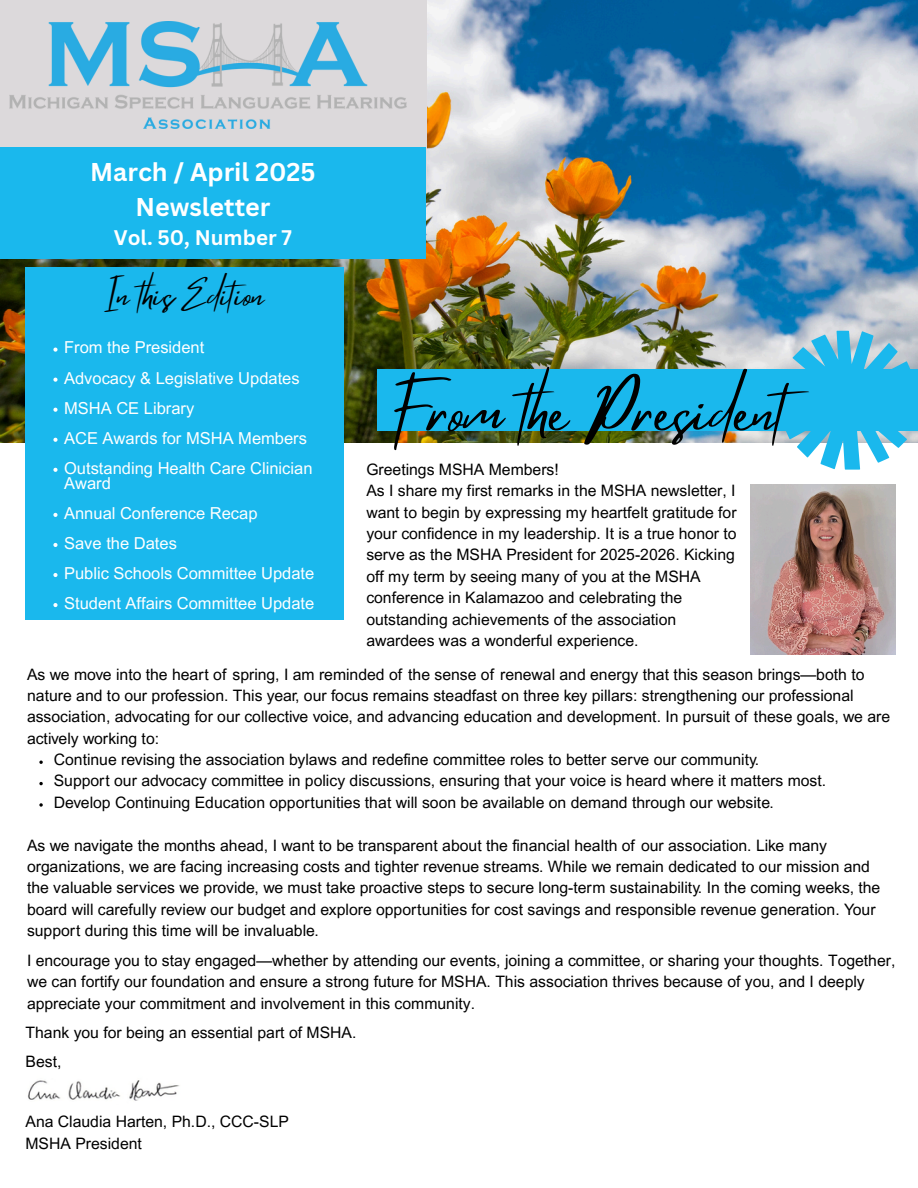
<style>
.page{position:relative;width:918px;height:1188px;background:#fff}
.page>*{position:absolute;margin:0;border:0;box-sizing:border-box;transform-origin:0 0}
.t1{font:60px "Mistrully";color:#000}
.t2{font:31.5px "Mistrully";color:#000}
.t3{font:700 25.05px/34.8px "Canva Sans";color:#fff;text-align:center}
.t4{font:700 20.55px "Canva Sans";color:#fff}
.t5{font:16.5px/15px "Arial MT Pro";color:#fff}
.t6{font:15.75px/21.3px "Arial MT Pro";color:#000}
</style>
<div class="page">
<img style="left:0;top:0;width:918px;height:442px">
<div style="left:0;top:0;width:427px;height:191px;background:#dcd9db"></div>
<svg style="left:779px;top:331px;width:139px;height:139px"></svg>
<div style="left:26px;top:268px;width:318px;height:352px;background:#1ab8ed"></div>
<div style="left:0;top:148px;width:426px;height:111px;background:#1ab8ed"></div>
<img style="left:9px;top:22px;width:397px;height:106px">
<div style="left:378px;top:369px;width:540px;height:62px;background:#1ab8ed"></div>
<img style="left:28px;top:1080px;width:152px;height:21px">
<img style="left:750px;top:485px;width:145px;height:170px">
<svg style="left:39px;top:761px;width:4px;height:3px"></svg>
<svg style="left:39px;top:782px;width:4px;height:3px"></svg>
<svg style="left:39px;top:803px;width:4px;height:4px"></svg>
<svg style="left:53px;top:348px;width:5px;height:4px"></svg>
<svg style="left:53px;top:378px;width:5px;height:4px"></svg>
<svg style="left:53px;top:408px;width:5px;height:4px"></svg>
<svg style="left:53px;top:438px;width:5px;height:4px"></svg>
<svg style="left:53px;top:468px;width:5px;height:4px"></svg>
<svg style="left:53px;top:513px;width:5px;height:4px"></svg>
<svg style="left:53px;top:543px;width:5px;height:4px"></svg>
<svg style="left:53px;top:573px;width:5px;height:4px"></svg>
<svg style="left:53px;top:603px;width:5px;height:4px"></svg>
<p class="t3" style="left:90px;top:154px;width:227px">March / April 2025<br>Newsletter</p>
<p class="t4" style="left:114px;top:223px;width:180px">Vol. 50, Number 7</p>
<p class="t2" style="left:105px;top:271px;width:161px">In this Edition</p>
<p class="t5" style="left:64px;top:342px;width:142px">From the President</p>
<p class="t5" style="left:64px;top:372px;width:237px">Advocacy &amp; Legislative Updates</p>
<h1 class="t5" style="left:64px;top:402px;width:132px">MSHA CE Library</h1>
<p class="t5" style="left:64px;top:432px;width:244px">ACE Awards for MSHA Members</p>
<p class="t5" style="left:64px;top:462px;width:250px">Outstanding Health Care Clinician<br>Award</p>
<p class="t5" style="left:64px;top:508px;width:195px">Annual Conference Recap</p>
<p class="t5" style="left:64px;top:538px;width:114px">Save the Dates</p>
<p class="t5" style="left:64px;top:568px;width:252px">Public Schools Committee Update</p>
<p class="t5" style="left:64px;top:598px;width:252px">Student Affairs Committee Update</p>
<p class="t1" style="left:391px;top:364px;width:429px">From the President</p>
<p class="t6" style="left:366px;top:461px;width:194px">Greetings MSHA Members!</p>
<p class="t6" style="left:366px;top:482px;width:372px">As I share my first remarks in the MSHA newsletter, I want to begin by expressing my heartfelt gratitude for your confidence in my leadership. It is a true honor to serve as the MSHA President for 2025-2026. Kicking off my term by seeing many of you at the MSHA conference in Kalamazoo and celebrating the outstanding achievements of the association awardees was a wonderful experience.</p>
<p class="t6" style="left:27px;top:665px;width:865px">As we move into the heart of spring, I am reminded of the sense of renewal and energy that this season brings—both to nature and to our profession. This year, our focus remains steadfast on three key pillars: strengthening our professional association, advocating for our collective voice, and advancing education and development. In pursuit of these goals, we are actively working to:</p>
<p class="t6" style="left:54px;top:751px;width:707px">Continue revising the association bylaws and redefine committee roles to better serve our community.</p>
<p class="t6" style="left:54px;top:772px;width:774px">Support our advocacy committee in policy discussions, ensuring that your voice is heard where it matters most.</p>
<p class="t6" style="left:54px;top:794px;width:722px">Develop Continuing Education opportunities that will soon be available on demand through our website.</p>
<p class="t6" style="left:27px;top:836px;width:855px">As we navigate the months ahead, I want to be transparent about the financial health of our association. Like many organizations, we are facing increasing costs and tighter revenue streams. While we remain dedicated to our mission and the valuable services we provide, we must take proactive steps to secure long-term sustainability. In the coming weeks, the board will carefully review our budget and explore opportunities for cost savings and responsible revenue generation. Your support during this time will be invaluable.</p>
<p class="t6" style="left:27px;top:952px;width:870px">I encourage you to stay engaged—whether by attending our events, joining a committee, or sharing your thoughts. Together, we can fortify our foundation and ensure a strong future for MSHA. This association thrives because of you, and I deeply appreciate your commitment and involvement in this community.</p>
<p class="t6" style="left:26px;top:1024px;width:332px">Thank you for being an essential part of MSHA.</p>
<h3 class="t6" style="left:26px;top:1053px;width:37px">Best,</h3>
<p class="t6" style="left:26px;top:1113px;width:265px">Ana Claudia Harten, Ph.D., CCC-SLP</p>
<h2 class="t6" style="left:26px;top:1134px;width:118px">MSHA President</h2>
</div>
